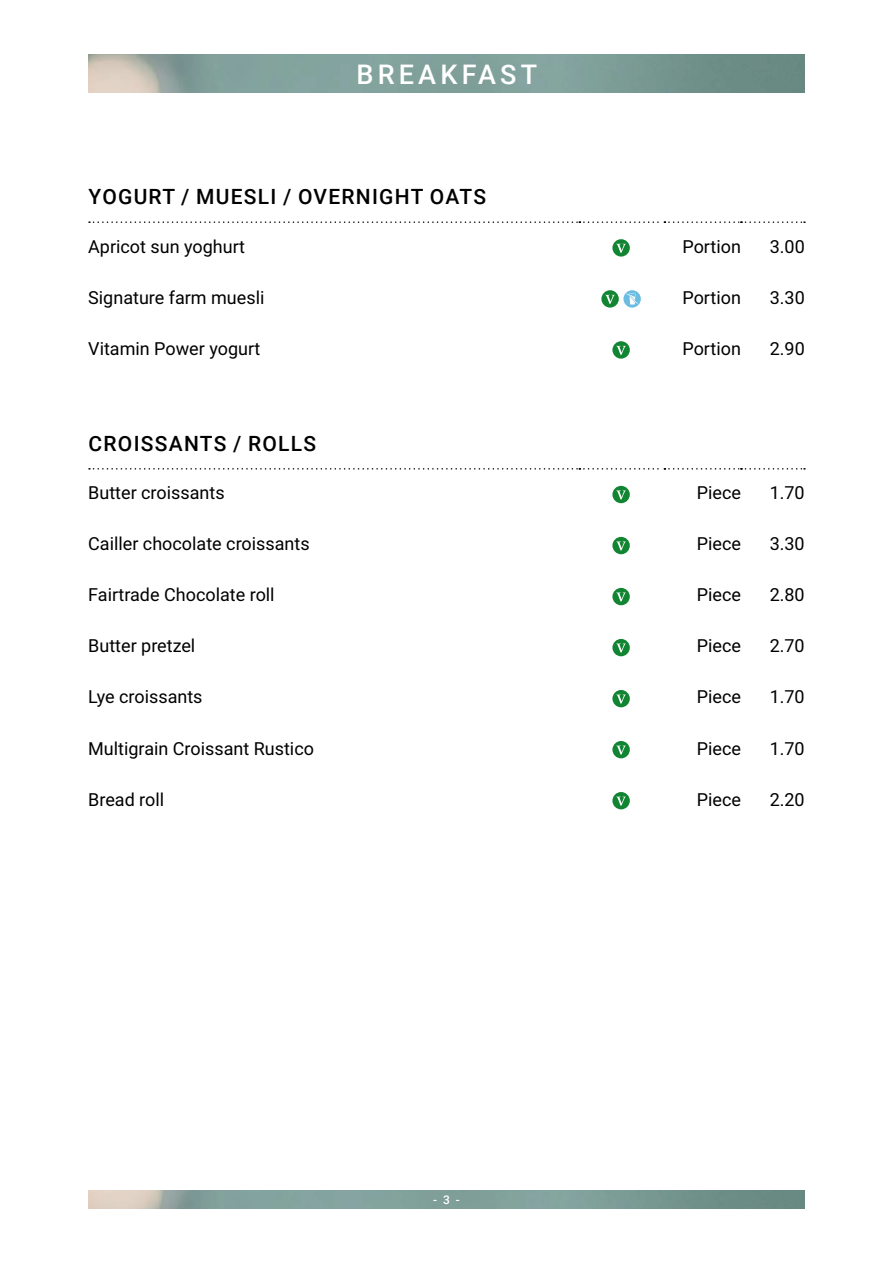
<style>
.page{position:relative;width:893px;height:1263px;background:#fff}
.page>*{position:absolute;margin:0;border:0;box-sizing:border-box;transform-origin:0 0}
.t1{font:500 27px "Roboto";letter-spacing:.155em;color:#fff}
.t2{font:500 21px "Roboto";letter-spacing:.06em;color:#000}
.t3{font:18px "Roboto";color:#000}
.t4{font:500 12px "Roboto";color:#fff}
</style>
<div class="page">
<img style="left:88px;top:1190px;width:717px;height:18px">
<img style="left:88px;top:55px;width:717px;height:38px">
<svg style="left:89px;top:221px;width:716px;height:2px"></svg>
<svg style="left:612px;top:239px;width:18px;height:18px"></svg>
<svg style="left:616px;top:244px;width:10px;height:9px"></svg>
<svg style="left:601px;top:290px;width:18px;height:18px"></svg>
<svg style="left:605px;top:295px;width:10px;height:9px"></svg>
<svg style="left:623px;top:290px;width:18px;height:18px"></svg>
<svg style="left:626px;top:293px;width:12px;height:12px"></svg>
<svg style="left:612px;top:341px;width:18px;height:18px"></svg>
<svg style="left:616px;top:346px;width:10px;height:9px"></svg>
<svg style="left:89px;top:468px;width:716px;height:2px"></svg>
<div style="left:612px;top:486px;width:18px;height:17px;background:#118532;border-radius:50%"></div>
<svg style="left:616px;top:490px;width:10px;height:9px"></svg>
<div style="left:612px;top:537px;width:18px;height:17px;background:#118532;border-radius:50%"></div>
<svg style="left:616px;top:541px;width:10px;height:9px"></svg>
<div style="left:612px;top:588px;width:18px;height:17px;background:#118532;border-radius:50%"></div>
<svg style="left:616px;top:592px;width:10px;height:9px"></svg>
<div style="left:612px;top:639px;width:18px;height:17px;background:#118532;border-radius:50%"></div>
<svg style="left:616px;top:643px;width:10px;height:9px"></svg>
<div style="left:612px;top:690px;width:18px;height:17px;background:#118532;border-radius:50%"></div>
<svg style="left:616px;top:694px;width:10px;height:9px"></svg>
<div style="left:612px;top:741px;width:18px;height:17px;background:#118532;border-radius:50%"></div>
<svg style="left:616px;top:745px;width:10px;height:9px"></svg>
<div style="left:612px;top:792px;width:18px;height:17px;background:#118532;border-radius:50%"></div>
<svg style="left:616px;top:796px;width:10px;height:10px"></svg>
<h1 class="t1" style="left:357px;top:55px;width:182px">BREAKFAST</h1>
<p class="t2" style="left:89px;top:182px;width:399px">YOGURT / MUESLI / OVERNIGHT OATS</p>
<p class="t3" style="left:88px;top:234px;width:158px">Apricot sun yoghurt</p>
<p class="t3" style="left:682px;top:234px;width:60px">Portion</p>
<p class="t3" style="left:770px;top:234px;width:37px">3.00</p>
<p class="t3" style="left:88px;top:285px;width:178px">Signature farm muesli</p>
<p class="t3" style="left:682px;top:285px;width:60px">Portion</p>
<p class="t3" style="left:770px;top:285px;width:37px">3.30</p>
<p class="t3" style="left:88px;top:336px;width:174px">Vitamin Power yogurt</p>
<p class="t3" style="left:682px;top:336px;width:60px">Portion</p>
<p class="t3" style="left:770px;top:336px;width:37px">2.90</p>
<p class="t2" style="left:89px;top:429px;width:229px">CROISSANTS / ROLLS</p>
<p class="t3" style="left:88px;top:480px;width:138px">Butter croissants</p>
<p class="t3" style="left:697px;top:480px;width:46px">Piece</p>
<p class="t3" style="left:770px;top:480px;width:37px">1.70</p>
<p class="t3" style="left:88px;top:531px;width:223px">Cailler chocolate croissants</p>
<p class="t3" style="left:697px;top:531px;width:46px">Piece</p>
<p class="t3" style="left:770px;top:531px;width:37px">3.30</p>
<p class="t3" style="left:88px;top:582px;width:188px">Fairtrade Chocolate roll</p>
<p class="t3" style="left:697px;top:582px;width:46px">Piece</p>
<p class="t3" style="left:770px;top:582px;width:37px">2.80</p>
<p class="t3" style="left:88px;top:633px;width:109px">Butter pretzel</p>
<p class="t3" style="left:697px;top:633px;width:46px">Piece</p>
<p class="t3" style="left:770px;top:633px;width:37px">2.70</p>
<p class="t3" style="left:88px;top:684px;width:116px">Lye croissants</p>
<p class="t3" style="left:697px;top:684px;width:46px">Piece</p>
<p class="t3" style="left:770px;top:684px;width:37px">1.70</p>
<p class="t3" style="left:88px;top:735px;width:227px">Multigrain Croissant Rustico</p>
<p class="t3" style="left:697px;top:735px;width:46px">Piece</p>
<p class="t3" style="left:770px;top:735px;width:37px">1.70</p>
<p class="t3" style="left:88px;top:786px;width:77px">Bread roll</p>
<p class="t3" style="left:697px;top:786px;width:46px">Piece</p>
<p class="t3" style="left:770px;top:786px;width:37px">2.20</p>
<p class="t4" style="left:433px;top:1191px;width:28px">- 3 -</p>
</div>
